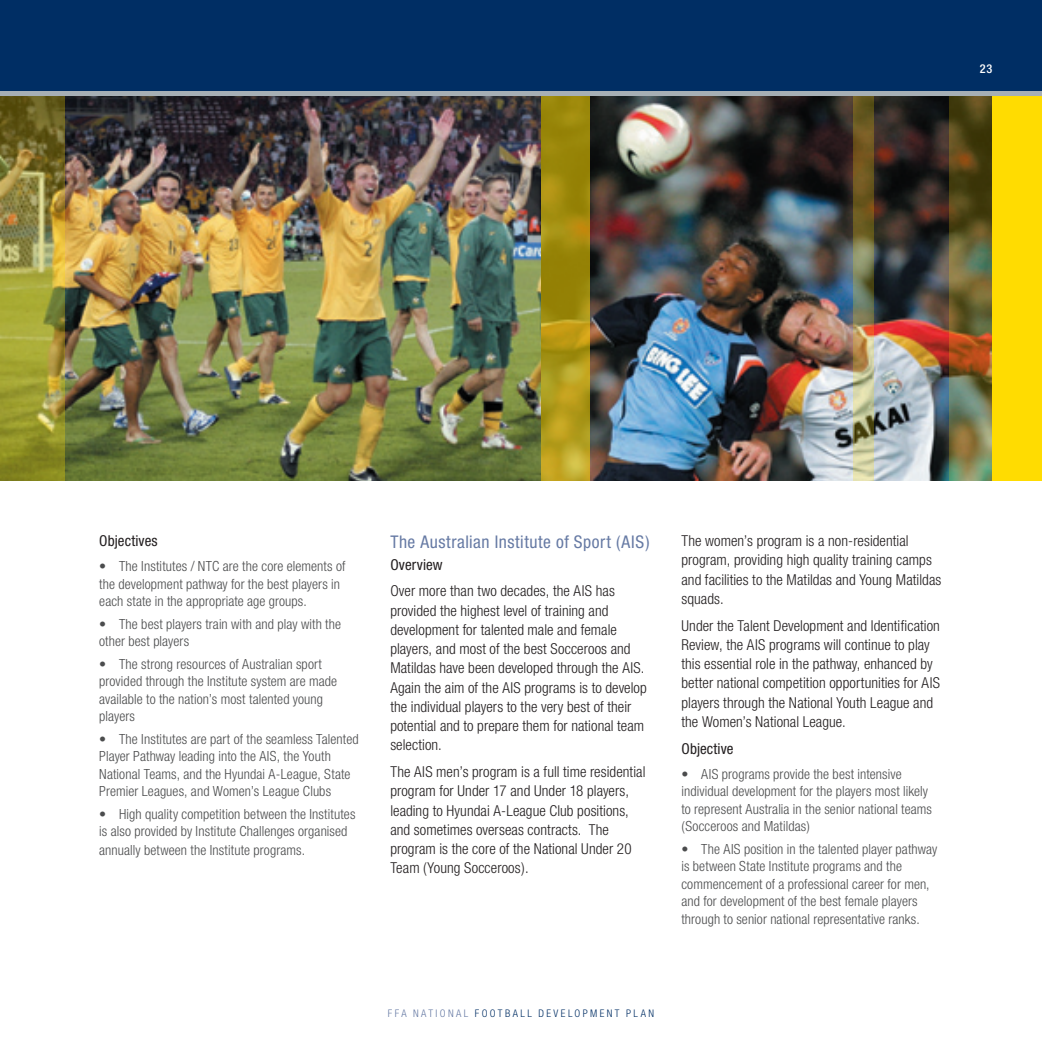
<style>
.page{position:relative;width:1042px;height:1042px;background:#fff}
.page>*{position:absolute;margin:0;border:0;box-sizing:border-box;transform-origin:0 0}
.t1{font:condensed 17.5px "Helvetica Neue";letter-spacing:.03em;color:#667aa4}
.t2{font:300 condensed 15.05px/19.2px "Helvetica Neue";letter-spacing:.005em;color:#231f20}
.t3{font:condensed 15.05px "Helvetica Neue";letter-spacing:.01em;color:#231f20}
.t4{font:300 condensed 14px/17.5px "Helvetica Neue";letter-spacing:.01em;color:#4b4c4d}
.t5{font:500 condensed 12.25px "Helvetica Neue";color:#fff}
.t6{font:300 condensed 10.5px "Helvetica Neue";letter-spacing:.23em;color:#002e64}
.s1{color:#667aa4}
</style>
<div class="page">
<img style="left:64px;top:96px;width:477px;height:384px">
<img style="left:590px;top:96px;width:358px;height:384px">
<svg style="left:541px;top:96px;width:49px;height:384px;background:#a79112"></svg>
<svg style="left:853px;top:96px;width:21px;height:384px;background:#908453"></svg>
<img style="left:948px;top:96px;width:44px;height:384px">
<div style="left:992px;top:93px;width:50px;height:387px;background:#ffdc01"></div>
<img style="left:0;top:96px;width:64px;height:384px">
<div style="left:0;top:0;width:1042px;height:94px;background:#002e64"></div>
<hr style="left:0;top:92px;width:1042px;height:4px;background:#a6afb5">
<p class="t5" style="left:980px;top:61px;width:7px">23</p>
<p class="t3" style="left:99px;top:532px;width:60px">Objectives</p>
<p class="t4" style="left:99px;top:557px;width:248px">• The Institutes / NTC are the core elements of the development pathway for the best players in each state in the appropriate age groups.</p>
<p class="t4" style="left:99px;top:615px;width:243px">• The best players train with and play with the other best players</p>
<p class="t4" style="left:99px;top:655px;width:239px">• The strong resources of Australian sport provided through the Institute system are made available to the nation’s most talented young players</p>
<p class="t4" style="left:99px;top:730px;width:261px">• The Institutes are part of the seamless Talented Player Pathway leading into the AIS, the Youth National Teams, and the Hyundai A-League, State Premier Leagues, and Women’s League Clubs</p>
<p class="t4" style="left:99px;top:805px;width:258px">• High quality competition between the Institutes is also provided by Institute Challenges organised</p>
<p class="t4" style="left:99px;top:841px;width:207px">annually between the Institute programs.</p>
<p class="t1" style="left:390px;top:532px;width:261px">The Australian Institute of Sport (AIS)</p>
<p class="t3" style="left:390px;top:556px;width:54px">Overview</p>
<p class="t2" style="left:390px;top:581px;width:258px">Over more than two decades, the AIS has provided the highest level of training and development for talented male and female players, and most of the best Socceroos and Matildas have been developed through the AIS.<br>Again the aim of the AIS programs is to develop the individual players to the very best of their potential and to prepare them for national team selection.</p>
<p class="t2" style="left:390px;top:762px;width:257px">The AIS men’s program is a full time residential program for Under 17 and Under 18 players, leading to Hyundai A-League Club positions, and sometimes overseas contracts. The program is the core of the National Under 20<br>Team (Young Socceroos).</p>
<p class="t2" style="left:681px;top:531px;width:261px">The women’s program is a non-residential program, providing high quality training camps and facilities to the Matildas and Young Matildas squads.</p>
<p class="t2" style="left:681px;top:615px;width:260px">Under the Talent Development and Identification Review, the AIS programs will continue to play this essential role in the pathway, enhanced by better national competition opportunities for AIS players through the National Youth League and the Women’s National League.</p>
<p class="t3" style="left:681px;top:739px;width:54px">Objective</p>
<p class="t4" style="left:681px;top:765px;width:252px">• AIS programs provide the best intensive individual development for the players most likely to represent Australia in the senior national teams (Socceroos and Matildas)</p>
<p class="t4" style="left:681px;top:840px;width:257px">• The AIS position in the talented player pathway is between State Institute programs and the commencement of a professional career for men, and for development of the best female players through to senior national representative ranks.</p>
<p class="t6" style="left:388px;top:1007px;width:268px"><span class="s1">FFA NATIONAL</span> FOOTBALL DEVELOPMENT PLAN</p>
</div>
